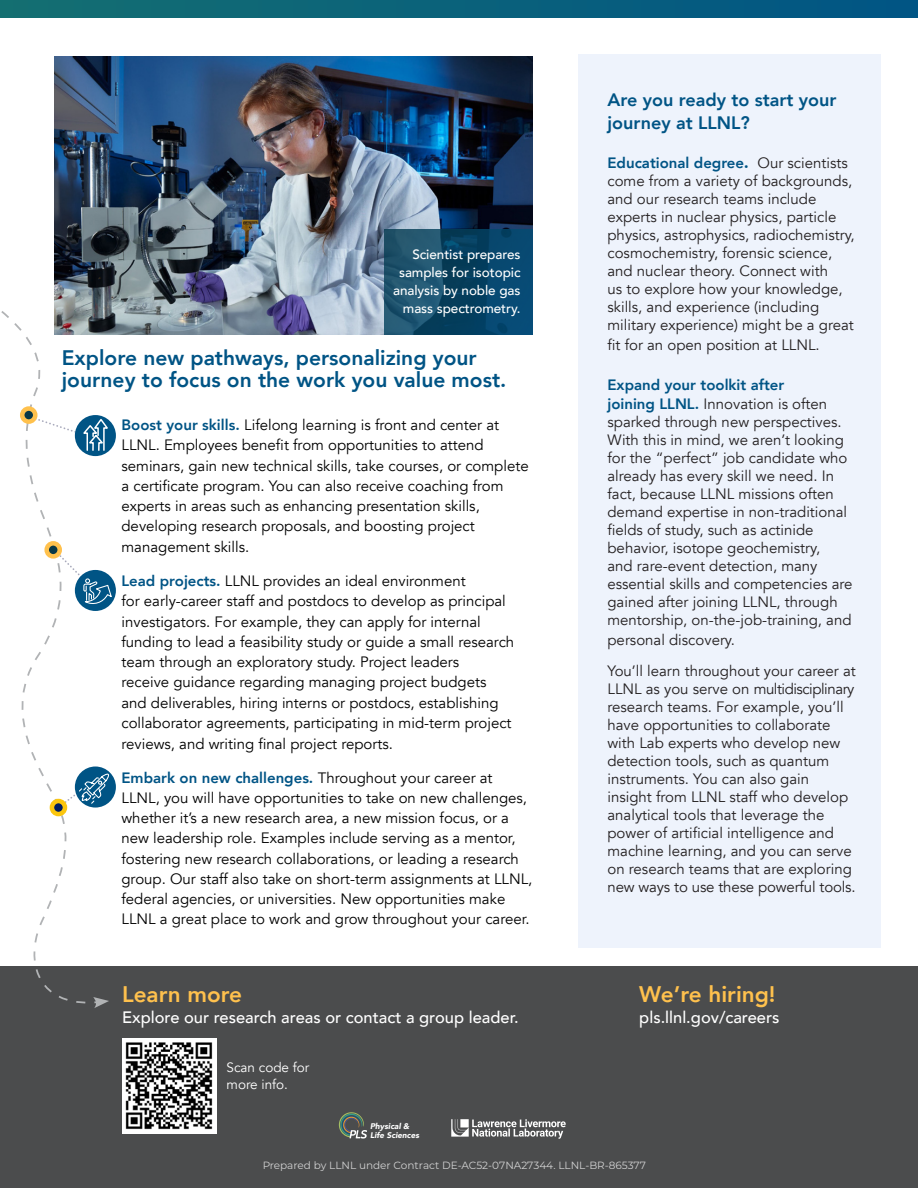
<style>
.page{position:relative;width:918px;height:1188px;background:#fff}
.page>*{position:absolute;margin:0;border:0;box-sizing:border-box;transform-origin:0 0}
.Regular_Size_9pt_Lea_11pt_Left{font:800 22.5px "Avenir";color:#ffc14d}
.Regular_Size_9pt_Lea_11pt_Left-2{font:800 21px/22.5px "Avenir";color:#005485}
.Regular_Size_9pt_Lea_11pt_Left-3{font:800 18px/22.5px "Avenir";color:#005485}
.Regular_Size_9pt_Lea_11pt_Left-4{font:500 16.5px "Avenir";color:#fff}
.Regular_Size_9pt_Lea_11pt_Left-5{font:15px/20.4px "Avenir";color:#000}
.Regular_Size_9pt_Lea_11pt_Left-6{font:15px/18px "Avenir";color:#231f20}
.Regular_Size_30pt_Lea_36pt_Left{font:15px/18px "Avenir";color:#231f20}
.Regular_Size_9pt_Lea_11pt_Left-7{font:800 15px/19.5px "Avenir";color:#005485}
.Regular_Size_30pt_Lea_36pt_Left-2{font:500 13.5px/18px "Avenir";letter-spacing:-.005em;color:#fff;text-align:right}
.Regular_Size_9pt_Lea_11pt_Left-8{font:13.5px/16.5px "Avenir";color:#fff}
.t1{font:10.5px "Montserrat";color:#fff}
.Regular_Size_30pt_Lea_36pt_Left-3{font:italic 900 8.1px/9.1px "Avenir";color:#fff}
.s1{font-weight:800;color:#005485}
.s2{font-weight:900;color:#005485}
.s3{font-weight:400;color:#231f20}
</style>
<div class="page">
<div style="left:0;top:967px;width:918px;height:221px;background:#4b4c4d"></div>
<img style="left:54px;top:56px;width:478px;height:279px">
<div style="left:578px;top:54px;width:302px;height:893px;background:#eef3fc"></div>
<svg style="left:0;top:191px;width:101px;height:776px"></svg>
<svg style="left:28px;top:931px;width:81px;height:77px"></svg>
<div style="left:75px;top:570px;width:41px;height:41px;background:#005485;border-radius:50%"></div>
<svg style="left:38px;top:508px;width:75px;height:143px"></svg>
<svg style="left:339px;top:1112px;width:28px;height:27px"></svg>
<svg style="left:451px;top:1119px;width:115px;height:20px"></svg>
<div style="left:20px;top:406px;width:18px;height:18px;border:4px solid #ffc14d;border-radius:50%"></div>
<div style="left:75px;top:415px;width:41px;height:41px;background:#005485;border-radius:50%"></div>
<svg style="left:24px;top:402px;width:86px;height:89px"></svg>
<svg style="left:47px;top:543px;width:13px;height:13px"></svg>
<div style="left:44px;top:541px;width:18px;height:18px;border:4px solid #ffc14d;border-radius:50%"></div>
<div style="left:75px;top:767px;width:41px;height:41px;background:#005485;border-radius:50%"></div>
<svg style="left:7px;top:665px;width:103px;height:250px"></svg>
<div style="left:52px;top:801px;width:13px;height:13px;background:#001e62;border-radius:50%"></div>
<div style="left:50px;top:799px;width:17px;height:17px;border:4px solid #fbc60e;border-radius:50%"></div>
<div style="left:0;top:0;width:918px;height:17px;background:#0a627b"></div>
<div style="left:122px;top:1038px;width:95px;height:95px;background:#fff"></div>
<img style="left:125px;top:1042px;width:88px;height:88px">
<svg style="left:384px;top:230px;width:148px;height:105px;background:#104a6a"></svg>
<p class="Regular_Size_30pt_Lea_36pt_Left-2" style="left:393px;top:245px;width:129px">Scientist prepares samples for isotopic analysis by noble gas mass spectrometry.</p>
<p class="Regular_Size_9pt_Lea_11pt_Left-2" style="left:62px;top:346px;width:446px">Explore new pathways, personalizing your journey to focus on the work you value most.</p>
<p class="Regular_Size_9pt_Lea_11pt_Left-5" style="left:122px;top:415px;width:409px"><span class="s1">Boost your skills.</span> Lifelong learning is front and center at LLNL. Employees benefit from opportunities to attend seminars, gain new technical skills, take courses, or complete a certificate program. You can also receive coaching from experts in areas such as enhancing presentation skills, developing research proposals, and boosting project management skills.</p>
<p class="Regular_Size_9pt_Lea_11pt_Left-5" style="left:122px;top:571px;width:394px"><span class="s1">Lead projects.</span> LLNL provides an ideal environment<br>for early-career staff and postdocs to develop as principal investigators. For example, they can apply for internal funding to lead a feasibility study or guide a small research team through an exploratory study. Project leaders<br>receive guidance regarding managing project budgets and deliverables, hiring interns or postdocs, establishing collaborator agreements, participating in mid-term project reviews, and writing final project reports.</p>
<p class="Regular_Size_9pt_Lea_11pt_Left-5" style="left:122px;top:768px;width:412px"><span class="s1">Embark on new challenges.</span> Throughout your career at LLNL, you will have opportunities to take on new challenges, whether it’s a new research area, a new mission focus, or a new leadership role. Examples include serving as a mentor, fostering new research collaborations, or leading a research group. Our staff also take on short-term assignments at LLNL, federal agencies, or universities. New opportunities make LLNL a great place to work and grow throughout your career.</p>
<p class="Regular_Size_9pt_Lea_11pt_Left" style="left:122px;top:977px;width:121px">Learn more</p>
<p class="Regular_Size_9pt_Lea_11pt_Left-4" style="left:122px;top:1003px;width:398px">Explore our research areas or contact a group leader.</p>
<p class="Regular_Size_9pt_Lea_11pt_Left-8" style="left:227px;top:1059px;width:84px">Scan code for more info.</p>
<p class="Regular_Size_30pt_Lea_36pt_Left-3" style="left:370px;top:1122px;width:51px">Physical &amp;<br>Life Sciences</p>
<p class="Regular_Size_9pt_Lea_11pt_Left-3" style="left:608px;top:89px;width:230px">Are you ready to start your journey at LLNL?</p>
<p class="Regular_Size_9pt_Lea_11pt_Left-6" style="left:608px;top:155px;width:249px"><span class="s1">Educational degree</span><span class="s2">.</span> Our scientists come from a variety of backgrounds, and our research teams include experts in nuclear physics, particle physics, astrophysics, radiochemistry, cosmochemistry, forensic science, and nuclear theory. Connect with<br>us to explore how your knowledge, skills, and experience (including military experience) might be a great</p>
<p class="Regular_Size_9pt_Lea_11pt_Left-6" style="left:608px;top:336px;width:214px">fit for an open position at LLNL.</p>
<p class="Regular_Size_9pt_Lea_11pt_Left-7" style="left:608px;top:375px;width:221px">Expand your toolkit after joining LLNL. <span class="s3">Innovation is often</span></p>
<p class="Regular_Size_9pt_Lea_11pt_Left-6" style="left:608px;top:413px;width:247px">sparked through new perspectives.<br>With this in mind, we aren’t looking for the “perfect” job candidate who already has every skill we need. In fact, because LLNL missions often demand expertise in non-traditional fields of study, such as actinide behavior, isotope geochemistry,<br>and rare-event detection, many essential skills and competencies are gained after joining LLNL, through mentorship, on-the-job-training, and</p>
<p class="Regular_Size_9pt_Lea_11pt_Left-6" style="left:608px;top:631px;width:129px">personal discovery.</p>
<p class="Regular_Size_30pt_Lea_36pt_Left" style="left:608px;top:662px;width:250px">You’ll learn throughout your career at</p>
<p class="Regular_Size_30pt_Lea_36pt_Left" style="left:608px;top:680px;width:250px">LLNL as you serve on multidisciplinary research teams. For example, you’ll have opportunities to collaborate with Lab experts who develop new detection tools, such as quantum instruments. You can also gain insight from LLNL staff who develop analytical tools that leverage the power of artificial intelligence and machine learning, and you can serve on research teams that are exploring new ways to use these powerful tools.</p>
<p class="Regular_Size_9pt_Lea_11pt_Left" style="left:639px;top:977px;width:138px">We’re hiring!</p>
<p class="Regular_Size_9pt_Lea_11pt_Left-4" style="left:639px;top:1003px;width:142px">pls.llnl.gov/careers</p>
<p class="t1" style="left:262px;top:1159px;width:385px">Prepared by LLNL under Contract DE-AC52-07NA27344. LLNL-BR-865377</p>
</div>
